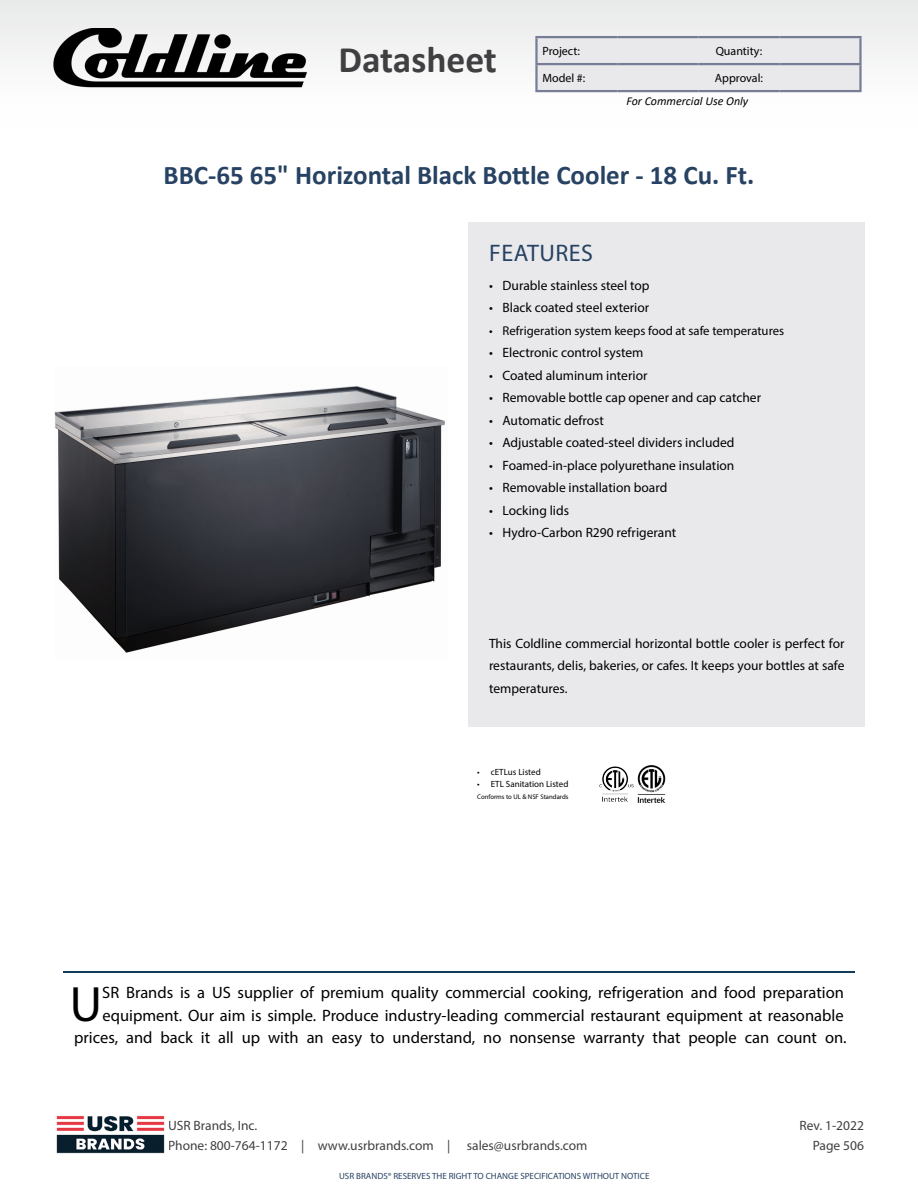
<style>
.page{position:relative;width:918px;height:1188px;background:#fff}
.page>*{position:absolute;margin:0;border:0;box-sizing:border-box;transform-origin:0 0}
.t1{font:49.95px "Myriad Pro";color:#000}
.t2{font:700 37.5px "Calibri";color:#404042}
.t3{font:700 27px "Calibri";color:#274262}
.t4{font:24px "Myriad Pro";letter-spacing:.02em;color:#274262}
.t5{font:16.5px/22.5px "Myriad Pro";color:#000;text-align:right}
.t6{font:13.5px/22.5px "Myriad Pro";color:#000;text-align:justify}
.t7{font:13.5px/19.5px "Myriad Pro";color:#404042}
.t8{font:12.75px "Myriad Pro";color:#000}
.t9{font:12px "Myriad Pro";color:#000}
.t10{font:italic 12px "Calibri";color:#000}
.t11{font:9px "Myriad Pro";color:#274262}
.t12{font:9px "Myriad Pro";color:#000}
.t13{font:6.75px "Myriad Pro";color:#000}
</style>
<div class="page">
<hr style="left:63px;top:972px;width:792px;height:1px;background:#113a5b">
<img style="left:599px;top:766px;width:35px;height:36px">
<img style="left:638px;top:765px;width:28px;height:37px">
<div style="left:469px;top:222px;width:396px;height:505px;background:#e9e9ec"></div>
<img style="left:55px;top:386px;width:390px;height:267px">
<div style="left:0;top:0;width:918px;height:127px;background:#f6f6f7"></div>
<div style="left:538px;top:38px;width:321px;height:52px;background:#e9e9ec"></div>
<hr style="left:535px;top:36px;width:82px;height:2px;background:#777d95">
<hr style="left:535px;top:38px;width:3px;height:25px;background:#777d95">
<hr style="left:617px;top:36px;width:81px;height:2px;background:#777d95">
<hr style="left:698px;top:36px;width:81px;height:2px;background:#777d95">
<hr style="left:779px;top:36px;width:83px;height:2px;background:#777d95">
<hr style="left:859px;top:38px;width:3px;height:25px;background:#777d95">
<hr style="left:535px;top:63px;width:82px;height:2px;background:#777d95">
<hr style="left:535px;top:65px;width:3px;height:25px;background:#777d95">
<hr style="left:617px;top:63px;width:81px;height:2px;background:#777d95">
<hr style="left:698px;top:63px;width:81px;height:2px;background:#777d95">
<hr style="left:779px;top:63px;width:83px;height:2px;background:#777d95">
<hr style="left:859px;top:65px;width:3px;height:25px;background:#777d95">
<hr style="left:535px;top:90px;width:82px;height:2px;background:#777d95">
<hr style="left:617px;top:90px;width:81px;height:2px;background:#777d95">
<hr style="left:698px;top:90px;width:81px;height:2px;background:#777d95">
<hr style="left:779px;top:90px;width:83px;height:2px;background:#777d95">
<img style="left:56px;top:1115px;width:109px;height:39px">
<img style="left:53px;top:28px;width:253px;height:60px">
<h2 class="t2" style="left:338px;top:33px;width:160px">Datasheet</h2>
<p class="t9" style="left:542px;top:43px;width:39px">Project:</p>
<p class="t9" style="left:716px;top:43px;width:48px">Quantity:</p>
<p class="t9" style="left:542px;top:70px;width:44px">Model #:</p>
<p class="t9" style="left:715px;top:70px;width:50px">Approval:</p>
<p class="t10" style="left:626px;top:93px;width:123px">For Commercial Use Only</p>
<h3 class="t3" style="left:164px;top:155px;width:592px">BBC-65 65" Horizontal Black Bottle Cooler - 18 Cu. Ft.</h3>
<h3 class="t4" style="left:489px;top:238px;width:105px">FEATURES</h3>
<p class="t6" style="left:489px;top:274px;width:162px">• Durable stainless steel top</p>
<p class="t6" style="left:489px;top:296px;width:162px">• Black coated steel exterior</p>
<p class="t8" style="left:489px;top:323px;width:297px">• Refrigeration system keeps food at safe temperatures</p>
<p class="t6" style="left:489px;top:341px;width:156px">• Electronic control system</p>
<p class="t6" style="left:489px;top:364px;width:160px">• Coated aluminum interior</p>
<p class="t6" style="left:489px;top:386px;width:274px">• Removable bottle cap opener and cap catcher</p>
<p class="t6" style="left:489px;top:409px;width:116px">• Automatic defrost</p>
<p class="t6" style="left:489px;top:431px;width:247px">• Adjustable coated-steel dividers included</p>
<p class="t6" style="left:489px;top:454px;width:247px">• Foamed-in-place polyurethane insulation</p>
<p class="t6" style="left:489px;top:476px;width:180px">• Removable installation board</p>
<p class="t6" style="left:489px;top:499px;width:82px">• Locking lids</p>
<p class="t6" style="left:489px;top:521px;width:189px">• Hydro-Carbon R290 refrigerant</p>
<h3 class="t4" style="left:489px;top:243px;width:105px">FEATURES</h3>
<p class="t6" style="left:489px;top:632px;width:357px">This Coldline commercial horizontal bottle cooler is perfect for restaurants, delis, bakeries, or cafes. It keeps your bottles at safe temperatures.</p>
<p class="t12" style="left:477px;top:766px;width:65px">• cETLus Listed</p>
<p class="t12" style="left:477px;top:778px;width:93px">• ETL Sanitation Listed</p>
<p class="t13" style="left:477px;top:792px;width:93px">Conforms to UL &amp; NSF Standards</p>
<p class="t5" style="left:74px;top:981px;width:774px">SR Brands is a US supplier of premium quality commercial cooking, refrigeration and food preparation equipment. Our aim is simple. Produce industry-leading commercial restaurant equipment at reasonable prices, and back it all up with an easy to understand, no nonsense warranty that people can count on.</p>
<h1 class="t1" style="left:70px;top:973px;width:34px">U</h1>
<p class="t7" style="left:168px;top:1116px;width:421px">USR Brands, Inc.<br>Phone: 800-764-1172 | www.usrbrands.com | sales@usrbrands.com</p>
<p class="t7" style="left:800px;top:1116px;width:66px;text-align:right">Rev. 1-2022<br>Page 506</p>
<p class="t11" style="left:339px;top:1171px;width:312px">USR BRANDS® RESERVES THE RIGHT TO CHANGE SPECIFICATIONS WITHOUT NOTICE</p>
</div>
